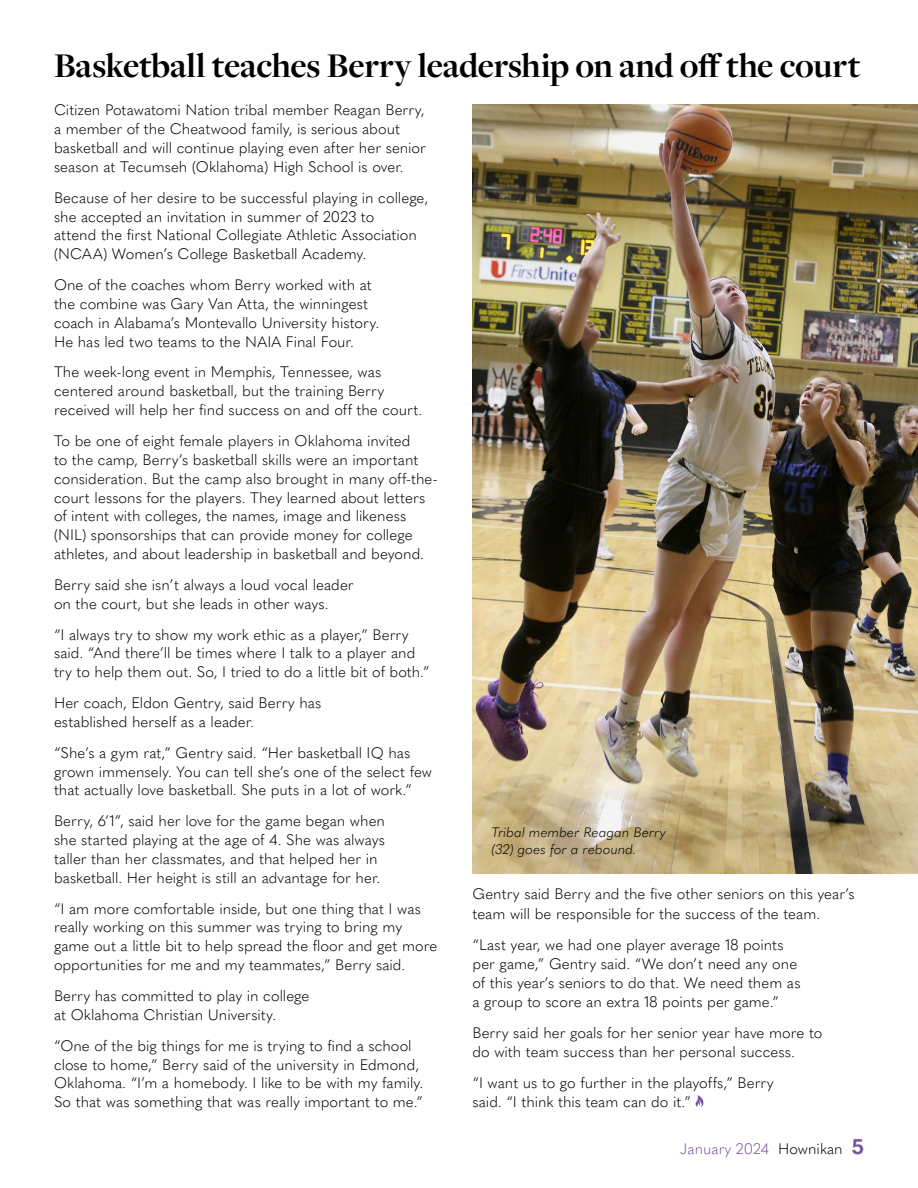
<style>
.page{position:relative;width:918px;height:1188px;background:#fff}
.page>*{position:absolute;margin:0;border:0;box-sizing:border-box;transform-origin:0 0}
.t1{font:700 36px "Freight Disp Pro";letter-spacing:-.005em;color:#000}
.t2{font:300 15px/18.9px "Quasimoda";color:#000}
.t3{font:300 15px "Quasimoda";color:#78579d}
.t4{font:italic 300 13.5px/16.2px "Quasimoda";letter-spacing:.005em;color:#000}
.s1{color:#000}
.s2{font-weight:700;font-size:21px}
</style>
<div class="page">
<svg style="left:695px;top:1095px;width:9px;height:12px"></svg>
<img style="left:472px;top:105px;width:446px;height:769px">
<h1 class="t1" style="left:54px;top:41px;width:808px">Basketball teaches Berry leadership on and off the court</h1>
<p class="t2" style="left:54px;top:100px;width:374px">Citizen Potawatomi Nation tribal member Reagan Berry, a member of the Cheatwood family, is serious about basketball and will continue playing even after her senior season at Tecumseh (Oklahoma) High School is over.</p>
<p class="t2" style="left:54px;top:187px;width:376px">Because of her desire to be successful playing in college, she accepted an invitation in summer of 2023 to<br>attend the first National Collegiate Athletic Association (NCAA) Women’s College Basketball Academy.</p>
<p class="t2" style="left:54px;top:274px;width:327px">One of the coaches whom Berry worked with at the combine was Gary Van Atta, the winningest coach in Alabama’s Montevallo University history.<br>He has led two teams to the NAIA Final Four.</p>
<p class="t2" style="left:54px;top:362px;width:370px">The week-long event in Memphis, Tennessee, was centered around basketball, but the training Berry received will help her find success on and off the court.</p>
<p class="t2" style="left:54px;top:430px;width:385px">To be one of eight female players in Oklahoma invited<br>to the camp, Berry’s basketball skills were an important consideration. But the camp also brought in many off-the&shy;court lessons for the players. They learned about letters of intent with colleges, the names, image and likeness (NIL) sponsorships that can provide money for college athletes, and about leadership in basketball and beyond.</p>
<p class="t2" style="left:54px;top:574px;width:301px">Berry said she isn’t always a loud vocal leader on the court, but she leads in other ways.</p>
<p class="t2" style="left:54px;top:624px;width:377px">“I always try to show my work ethic as a player,” Berry said. “And there’ll be times where I talk to a player and try to help them out. So, I tried to do a little bit of both.”</p>
<p class="t2" style="left:54px;top:692px;width:269px">Her coach, Eldon Gentry, said Berry has established herself as a leader.</p>
<p class="t2" style="left:54px;top:742px;width:380px">“She’s a gym rat,” Gentry said. “Her basketball IQ has grown immensely. You can tell she’s one of the select few that actually love basketball. She puts in a lot of work.”</p>
<p class="t2" style="left:54px;top:811px;width:333px">Berry, 6’1”, said her love for the game began when she started playing at the age of 4. She was always taller than her classmates, and that helped her in basketball. Her height is still an advantage for her.</p>
<p class="t2" style="left:54px;top:898px;width:385px">“I am more comfortable inside, but one thing that I was really working on this summer was trying to bring my game out a little bit to help spread the floor and get more opportunities for me and my teammates,” Berry said.</p>
<p class="t2" style="left:54px;top:985px;width:257px">Berry has committed to play in college at Oklahoma Christian University.</p>
<p class="t2" style="left:54px;top:1035px;width:371px">“One of the big things for me is trying to find a school close to home,” Berry said of the university in Edmond, Oklahoma. “I’m a homebody. I like to be with my family.<br>So that was something that was really important to me.”</p>
<p class="t4" style="left:491px;top:824px;width:176px">Tribal member Reagan Berry (32) goes for a rebound.</p>
<p class="t2" style="left:472px;top:884px;width:384px">Gentry said Berry and the five other seniors on this year’s team will be responsible for the success of the team.</p>
<p class="t2" style="left:472px;top:934px;width:330px">“Last year, we had one player average 18 points per game,” Gentry said. “We don’t need any one of this year’s seniors to do that. We need them as a group to score an extra 18 points per game.”</p>
<p class="t2" style="left:472px;top:1022px;width:351px">Berry said her goals for her senior year have more to do with team success than her personal success.</p>
<p class="t2" style="left:472px;top:1072px;width:303px">“I want us to go further in the playoffs,” Berry said. “I think this team can do it.”</p>
<p class="t3" style="left:680px;top:1137px;width:185px">January 2024 <span class="s1">Hownikan</span> <span class="s2">5</span></p>
</div>
